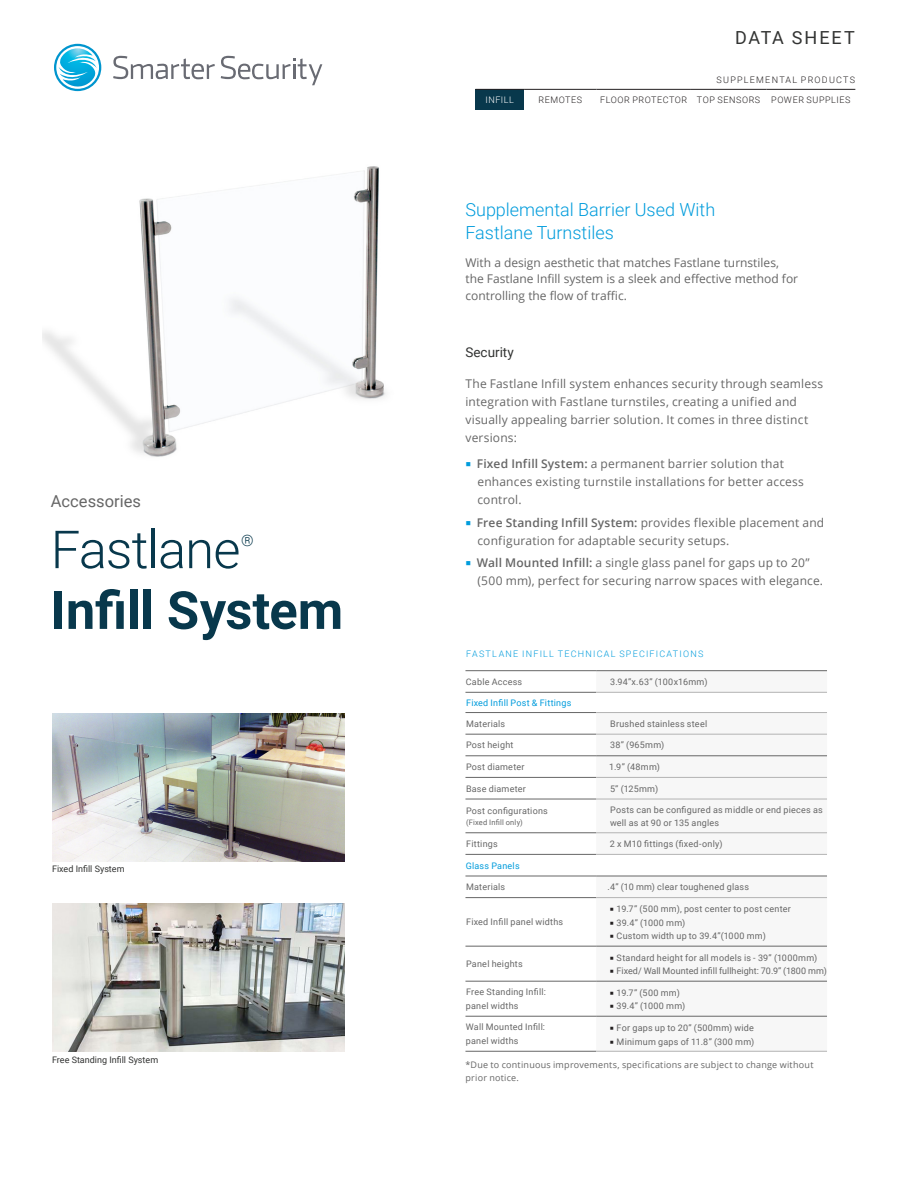
<style>
.page{position:relative;width:918px;height:1188px;background:#fff}
.page>*{position:absolute;margin:0;border:0;box-sizing:border-box;transform-origin:0 0}
.Intro__Headline{font:700 52.5px "Roboto";letter-spacing:-.005em;color:#08384c}
.Intro__Headline-2{font:300 52.5px "Roboto";letter-spacing:-.02em;color:#08384c}
._12_Roboto{font:300 18px "Roboto";color:#009cdc}
.Intro__Body{font:18px "Roboto";letter-spacing:.11em;color:#323332}
.Intro__Body-2{font:16.5px "Roboto";color:#666}
.Intro__Headline-3{font:300 15.75px "Roboto";color:#08384c}
._9_Roboto{font:13.5px "Roboto";color:#323332}
._8_Source_Sans_Pro{font:12px/18px "Open Sans";letter-spacing:.015em;color:#666}
.t1{font:9px/13.5px "Roboto";letter-spacing:.025em;color:#666}
.Main__Subhead{font:9px/13.5px "Open Sans";letter-spacing:.025em;color:#666}
.t2{font:9px "Roboto";letter-spacing:.005em;color:#666}
.Header__Prduct_Group_Model_name{font:300 9px "Roboto";letter-spacing:.065em;color:#231f20}
._9_Roboto-2{font:9px "Roboto";color:#323332}
.Header__Product_Group{font:300 9px "Roboto";letter-spacing:.135em;color:#009cdc}
.t3{font:9px "Roboto";letter-spacing:.025em;color:#009cdc}
.Header__Product_Group-2{font:300 9px "Roboto";letter-spacing:.14em;color:#231f20}
.Header__Prduct_Group_Model_name-2{font:300 9px "Roboto";letter-spacing:.06em;color:#fff}
.t4{font:7.5px "Roboto";letter-spacing:.025em;color:#666}
.s1{color:#009cdc}
.s2{font-weight:600}
.s3{color:#231f20}
</style>
<div class="page">
<img style="left:42px;top:166px;width:344px;height:291px">
<img style="left:52px;top:713px;width:293px;height:148px">
<img style="left:52px;top:903px;width:293px;height:148px">
<svg style="left:596px;top:671px;width:231px;height:380px"></svg>
<hr style="left:465px;top:670px;width:131px;height:1px;background:#666">
<hr style="left:596px;top:670px;width:231px;height:1px;background:#666">
<hr style="left:465px;top:692px;width:131px;height:1px;background:#666">
<hr style="left:465px;top:712px;width:131px;height:1px;background:#666">
<hr style="left:465px;top:734px;width:131px;height:1px;background:#666">
<hr style="left:465px;top:756px;width:131px;height:1px;background:#666">
<hr style="left:596px;top:756px;width:231px;height:1px;background:#666">
<hr style="left:465px;top:777px;width:131px;height:1px;background:#666">
<hr style="left:465px;top:799px;width:131px;height:1px;background:#666">
<hr style="left:465px;top:833px;width:131px;height:1px;background:#666">
<hr style="left:465px;top:854px;width:131px;height:1px;background:#666">
<hr style="left:465px;top:876px;width:131px;height:1px;background:#666">
<hr style="left:596px;top:876px;width:231px;height:1px;background:#666">
<hr style="left:465px;top:897px;width:131px;height:1px;background:#666">
<hr style="left:465px;top:946px;width:131px;height:1px;background:#666">
<hr style="left:596px;top:946px;width:231px;height:1px;background:#666">
<hr style="left:465px;top:981px;width:131px;height:1px;background:#666">
<hr style="left:596px;top:981px;width:231px;height:1px;background:#666">
<hr style="left:465px;top:1016px;width:131px;height:1px;background:#666">
<hr style="left:596px;top:1016px;width:231px;height:1px;background:#666">
<hr style="left:465px;top:1051px;width:131px;height:1px;background:#666">
<hr style="left:596px;top:692px;width:231px;height:1px;background:#b3b3b3">
<hr style="left:596px;top:712px;width:231px;height:1px;background:#b3b3b3">
<hr style="left:596px;top:734px;width:231px;height:1px;background:#b3b3b3">
<hr style="left:596px;top:777px;width:231px;height:1px;background:#b3b3b3">
<hr style="left:596px;top:799px;width:231px;height:1px;background:#b3b3b3">
<hr style="left:596px;top:833px;width:231px;height:1px;background:#b3b3b3">
<hr style="left:596px;top:854px;width:231px;height:1px;background:#b3b3b3">
<hr style="left:596px;top:897px;width:231px;height:1px;background:#b3b3b3">
<hr style="left:596px;top:1051px;width:231px;height:1px;background:#b3b3b3">
<svg style="left:54px;top:44px;width:47px;height:47px"></svg>
<svg style="left:221px;top:56px;width:101px;height:29px"></svg>
<svg style="left:113px;top:56px;width:102px;height:23px"></svg>
<div style="left:475px;top:89px;width:49px;height:21px;background:#08384c"></div>
<hr style="left:475px;top:89px;width:49px;height:1px;background:#231f20">
<hr style="left:524px;top:89px;width:73px;height:1px;background:#231f20">
<hr style="left:597px;top:89px;width:94px;height:1px;background:#231f20">
<hr style="left:691px;top:89px;width:75px;height:1px;background:#231f20">
<hr style="left:766px;top:89px;width:89px;height:1px;background:#231f20">
<p class="Intro__Body-2" style="left:51px;top:490px;width:92px">Accessories</p>
<p class="Intro__Headline-2" style="left:51px;top:513px;width:191px">Fastlane</p>
<p class="Intro__Headline-3" style="left:241px;top:529px;width:14px">®</p>
<p class="Intro__Headline" style="left:51px;top:573px;width:294px">Infill System</p>
<p class="_9_Roboto-2" style="left:52px;top:863px;width:74px">Fixed Infill System</p>
<p class="_9_Roboto-2" style="left:52px;top:1053px;width:108px">Free Standing Infill System</p>
<p class="Intro__Body" style="left:735px;top:25px;width:121px">DATA SHEET</p>
<p class="Header__Product_Group-2" style="left:717px;top:73px;width:140px">SUPPLEMENTAL PRODUCTS</p>
<p class="Header__Prduct_Group_Model_name-2" style="left:486px;top:93px;width:30px">INFILL</p>
<p class="Header__Prduct_Group_Model_name" style="left:538px;top:93px;width:45px">REMOTES</p>
<p class="Header__Prduct_Group_Model_name" style="left:600px;top:93px;width:89px">FLOOR PROTECTOR</p>
<p class="Header__Prduct_Group_Model_name" style="left:697px;top:93px;width:65px">TOP SENSORS</p>
<p class="Header__Prduct_Group_Model_name" style="left:771px;top:93px;width:81px">POWER SUPPLIES</p>
<p class="_12_Roboto" style="left:465px;top:197px;width:251px">Supplemental Barrier Used With</p>
<p class="_12_Roboto" style="left:465px;top:220px;width:150px">Fastlane Turnstiles</p>
<p class="_8_Source_Sans_Pro" style="left:465px;top:254px;width:334px;line-height:16.5px">With a design aesthetic that matches Fastlane turnstiles, the Fastlane Infill system is a sleek and effective method for controlling the flow of traffic.</p>
<p class="_9_Roboto" style="left:465px;top:343px;width:50px">Security</p>
<p class="_8_Source_Sans_Pro" style="left:465px;top:374px;width:359px">The Fastlane Infill system enhances security through seamless integration with Fastlane turnstiles, creating a unified and visually appealing barrier solution. It comes in three distinct versions:</p>
<p class="_8_Source_Sans_Pro" style="left:477px;top:455px;width:328px;text-indent:-12px"><span class="s1">○</span> <span class="s2">Fixed Infill System:</span> a permanent barrier solution that enhances existing turnstile installations for better access control.</p>
<p class="_8_Source_Sans_Pro" style="left:477px;top:513px;width:348px;text-indent:-12px"><span class="s1">○</span> <span class="s2">Free Standing Infill System:</span> provides flexible placement and configuration for adaptable security setups.</p>
<p class="_8_Source_Sans_Pro" style="left:477px;top:554px;width:347px;text-indent:-12px"><span class="s1">○</span> <span class="s2">Wall Mounted Infill:</span> a single glass panel for gaps up to 20” (500 mm), perfect for securing narrow spaces with elegance.</p>
<p class="Header__Product_Group" style="left:466px;top:648px;width:239px">FASTLANE INFILL TECHNICAL SPECIFICATIONS</p>
<p class="t1" style="left:466px;top:675px;width:58px">Cable Access</p>
<p class="t1" style="left:610px;top:675px;width:99px">3.94”x.63” (100x16mm)</p>
<p class="t3" style="left:466px;top:696px;width:107px">Fixed Infill Post &amp; Fittings</p>
<p class="t1" style="left:466px;top:716px;width:41px">Materials</p>
<p class="t1" style="left:610px;top:716px;width:98px">Brushed stainless steel</p>
<p class="t1" style="left:466px;top:738px;width:49px">Post height</p>
<p class="t1" style="left:610px;top:738px;width:56px">38” (965mm)</p>
<p class="t1" style="left:466px;top:760px;width:60px">Post diameter</p>
<p class="t1" style="left:609px;top:760px;width:52px">1.9” (48mm)</p>
<p class="t1" style="left:466px;top:781px;width:61px">Base diameter</p>
<p class="t1" style="left:610px;top:781px;width:50px">5” (125mm)</p>
<p class="t1" style="left:466px;top:804px;width:83px">Post configurations</p>
<p class="t4" style="left:466px;top:817px;width:58px">(Fixed Infill only)</p>
<p class="t1" style="left:610px;top:802px;width:214px">Posts can be configured as middle or end pieces as well as at 90 or 135 angles</p>
<p class="t1" style="left:466px;top:837px;width:33px">Fittings</p>
<p class="t1" style="left:610px;top:837px;width:114px">2 x M10 fittings (fixed-only)</p>
<p class="t3" style="left:466px;top:859px;width:55px">Glass Panels</p>
<p class="t1" style="left:466px;top:880px;width:41px">Materials</p>
<p class="t1" style="left:608px;top:880px;width:143px">.4” (10 mm) clear toughened glass</p>
<p class="t1" style="left:466px;top:915px;width:99px">Fixed Infill panel widths</p>
<p class="t1" style="left:610px;top:902px;width:183px"><span class="s3">○</span> 19.7” (500 mm), post center to post center</p>
<p class="t1" style="left:610px;top:916px;width:77px"><span class="s3">○</span> 39.4” (1000 mm)</p>
<p class="t1" style="left:610px;top:929px;width:158px"><span class="s3">○</span> Custom width up to 39.4”(1000 mm)</p>
<p class="t1" style="left:466px;top:957px;width:58px">Panel heights</p>
<p class="t1" style="left:466px;top:985px;width:81px">Free Standing Infill:</p>
<p class="t1" style="left:466px;top:999px;width:54px">panel widths</p>
<p class="t1" style="left:466px;top:1020px;width:81px">Wall Mounted Infill:</p>
<p class="t1" style="left:466px;top:1034px;width:54px">panel widths</p>
<p class="t1" style="left:610px;top:951px;width:209px"><span class="s3">○</span> Standard height for all models is - 39” (1000mm)</p>
<p class="t2" style="left:610px;top:965px;width:219px"><span class="s3">○</span> Fixed/ Wall Mounted infill fullheight: 70.9” (1800 mm)</p>
<p class="t1" style="left:610px;top:986px;width:72px"><span class="s3">○</span> 19.7” (500 mm)</p>
<p class="t1" style="left:610px;top:999px;width:77px"><span class="s3">○</span> 39.4” (1000 mm)</p>
<p class="t1" style="left:610px;top:1021px;width:146px"><span class="s3">○</span> For gaps up to 20” (500mm) wide</p>
<p class="t1" style="left:610px;top:1034px;width:146px"><span class="s3">○</span> Minimum gaps of 11.8” (300 mm)</p>
<p class="Main__Subhead" style="left:465px;top:1057px;width:350px">*Due to continuous improvements, specifications are subject to change without prior notice.</p>
</div>
